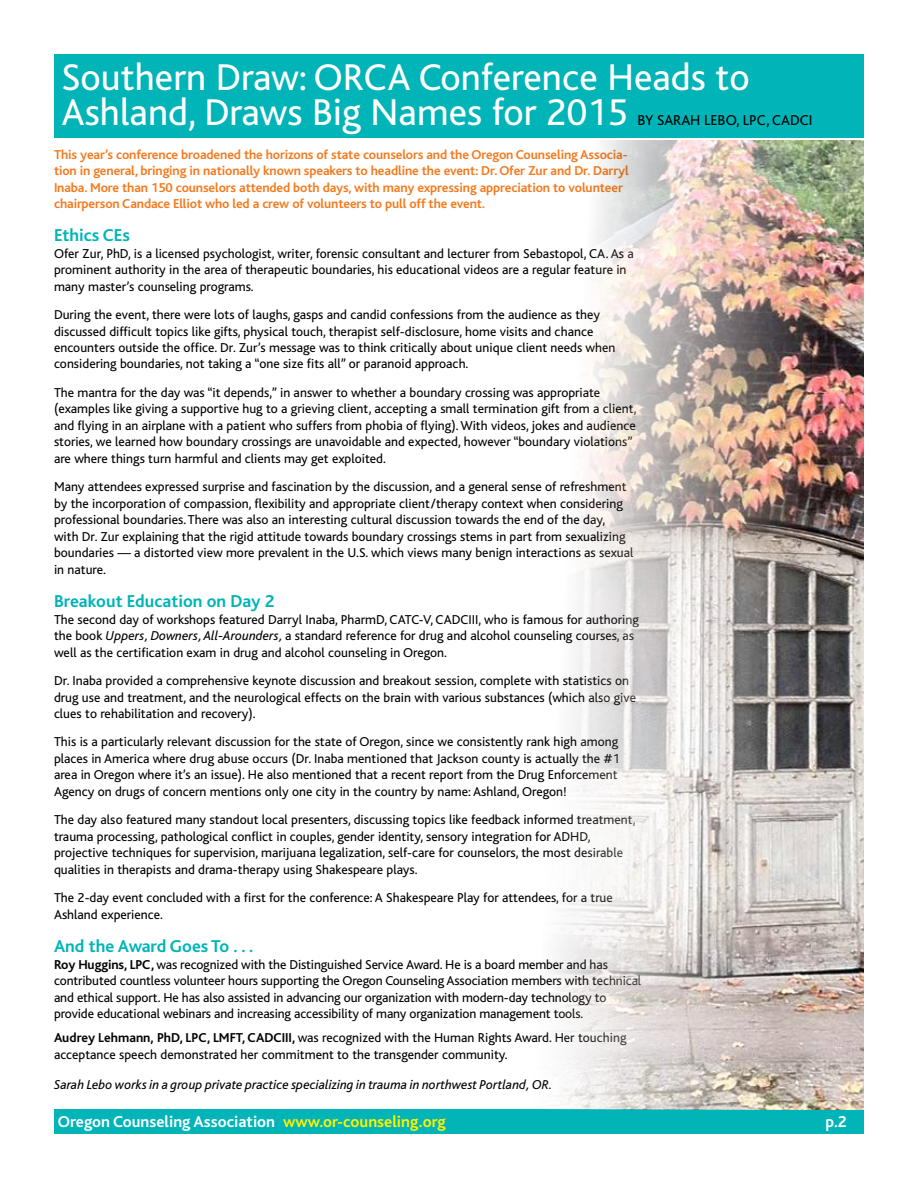
<style>
.page{position:relative;width:918px;height:1188px;background:#fff}
.page>*{position:absolute;margin:0;border:0;box-sizing:border-box;transform-origin:0 0}
.t1{font:39px/34.5px "Bliss";color:#fff}
.t2{font:700 18px "Bliss";color:#00b4b8}
.t3{font:700 16.5px "Bliss";color:#fff}
.t4{font:15px "Bliss";color:#000}
.t5{font:13.5px/16.5px "Bliss";color:#000}
.t6{font:700 13.5px/16.5px "Bliss";letter-spacing:-.01em;color:#f47b20}
.t7{font:italic 13.5px "Bliss";color:#000}
.s1{font-style:italic}
.s2{font-weight:700}
.s3{color:#fff200}
</style>
<div class="page">
<div style="left:54px;top:54px;width:810px;height:83px;background:#00b4b8"></div>
<div style="left:54px;top:1109px;width:810px;height:25px;background:#00b4b8"></div>
<img style="left:550px;top:141px;width:314px;height:968px">
<h1 class="t1" style="left:62px;top:61px;width:690px">Southern Draw: ORCA Conference Heads to<br>Ashland, Draws Big Names for 2015</h1>
<p class="t4" style="left:638px;top:112px;width:176px">BY SARAH LEBO, LPC, CADCI</p>
<p class="t6" style="left:54px;top:146px;width:576px">This year’s conference broadened the horizons of state counselors and the Oregon Counseling Associa&shy;tion in general, bringing in nationally known speakers to headline the event: Dr. Ofer Zur and Dr. Darryl Inaba. More than 150 counselors attended both days, with many expressing appreciation to volunteer chairperson Candace Elliot who led a crew of volunteers to pull off the event.</p>
<h2 class="t2" style="left:54px;top:226px;width:77px">Ethics CEs</h2>
<p class="t5" style="left:54px;top:245px;width:581px">Ofer Zur, PhD, is a licensed psychologist, writer, forensic consultant and lecturer from Sebastopol, CA. As a prominent authority in the area of therapeutic boundaries, his educational videos are a regular feature in many master’s counseling programs.</p>
<p class="t5" style="left:54px;top:307px;width:563px">During the event, there were lots of laughs, gasps and candid confessions from the audience as they discussed difficult topics like gifts, physical touch, therapist self-disclosure, home visits and chance encounters outside the office. Dr. Zur’s message was to think critically about unique client needs when considering boundaries, not taking a “one size fits all” or paranoid approach.</p>
<p class="t5" style="left:54px;top:385px;width:584px">The mantra for the day was “it depends,” in answer to whether a boundary crossing was appropriate (examples like giving a supportive hug to a grieving client, accepting a small termination gift from a client, and flying in an airplane with a patient who suffers from phobia of flying). With videos, jokes and audience stories, we learned how boundary crossings are unavoidable and expected, however “boundary violations” are where things turn harmful and clients may get exploited.</p>
<p class="t5" style="left:54px;top:479px;width:581px">Many attendees expressed surprise and fascination by the discussion, and a general sense of refreshment by the incorporation of compassion, flexibility and appropriate client/therapy context when considering professional boundaries. There was also an interesting cultural discussion towards the end of the day,<br>with Dr. Zur explaining that the rigid attitude towards boundary crossings stems in part from sexualizing boundaries — a distorted view more prevalent in the U.S. which views many benign interactions as sexual in nature.</p>
<h2 class="t2" style="left:54px;top:592px;width:222px">Breakout Education on Day 2</h2>
<p class="t5" style="left:54px;top:611px;width:586px">The second day of workshops featured Darryl Inaba, PharmD, CATC-V, CADCIII, who is famous for authoring the book <span class="s1">Uppers, Downers, All-Arounders,</span> a standard reference for drug and alcohol counseling courses, as well as the certification exam in drug and alcohol counseling in Oregon.</p>
<p class="t5" style="left:54px;top:673px;width:584px">Dr. Inaba provided a comprehensive keynote discussion and breakout session, complete with statistics on drug use and treatment, and the neurological effects on the brain with various substances (which also give clues to rehabilitation and recovery).</p>
<p class="t5" style="left:54px;top:734px;width:567px">This is a particularly relevant discussion for the state of Oregon, since we consistently rank high among places in America where drug abuse occurs (Dr. Inaba mentioned that Jackson county is actually the #1 area in Oregon where it’s an issue). He also mentioned that a recent report from the Drug Enforcement Agency on drugs of concern mentions only one city in the country by name: Ashland, Oregon!</p>
<p class="t5" style="left:54px;top:812px;width:583px">The day also featured many standout local presenters, discussing topics like feedback informed treatment, trauma processing, pathological conflict in couples, gender identity, sensory integration for ADHD, projective techniques for supervision, marijuana legalization, self-care for counselors, the most desirable qualities in therapists and drama-therapy using Shakespeare plays.</p>
<p class="t5" style="left:54px;top:890px;width:560px">The 2-day event concluded with a first for the conference: A Shakespeare Play for attendees, for a true<br>Ashland experience.</p>
<h2 class="t2" style="left:54px;top:937px;width:201px">And the Award Goes To . . .</h2>
<p class="t5" style="left:54px;top:956px;width:589px"><span class="s2">Roy Huggins, LPC,</span> was recognized with the Distinguished Service Award. He is a board member and has contributed countless volunteer hours supporting the Oregon Counseling Association members with technical and ethical support. He has also assisted in advancing our organization with modern-day technology to provide educational webinars and increasing accessibility of many organization management tools.</p>
<p class="t5" style="left:54px;top:1030px;width:574px"><span class="s2">Audrey Lehmann, PhD, LPC, LMFT, CADCIII,</span> was recognized with the Human Rights Award. Her touching acceptance speech demonstrated her commitment to the transgender community.</p>
<p class="t7" style="left:54px;top:1077px;width:500px">Sarah Lebo works in a group private practice specializing in trauma in northwest Portland, OR.</p>
<p class="t3" style="left:58px;top:1113px;width:390px">Oregon Counseling Association <span class="s3">www.or-counseling.org</span></p>
<p class="t3" style="left:826px;top:1113px;width:23px">p.2</p>
</div>
